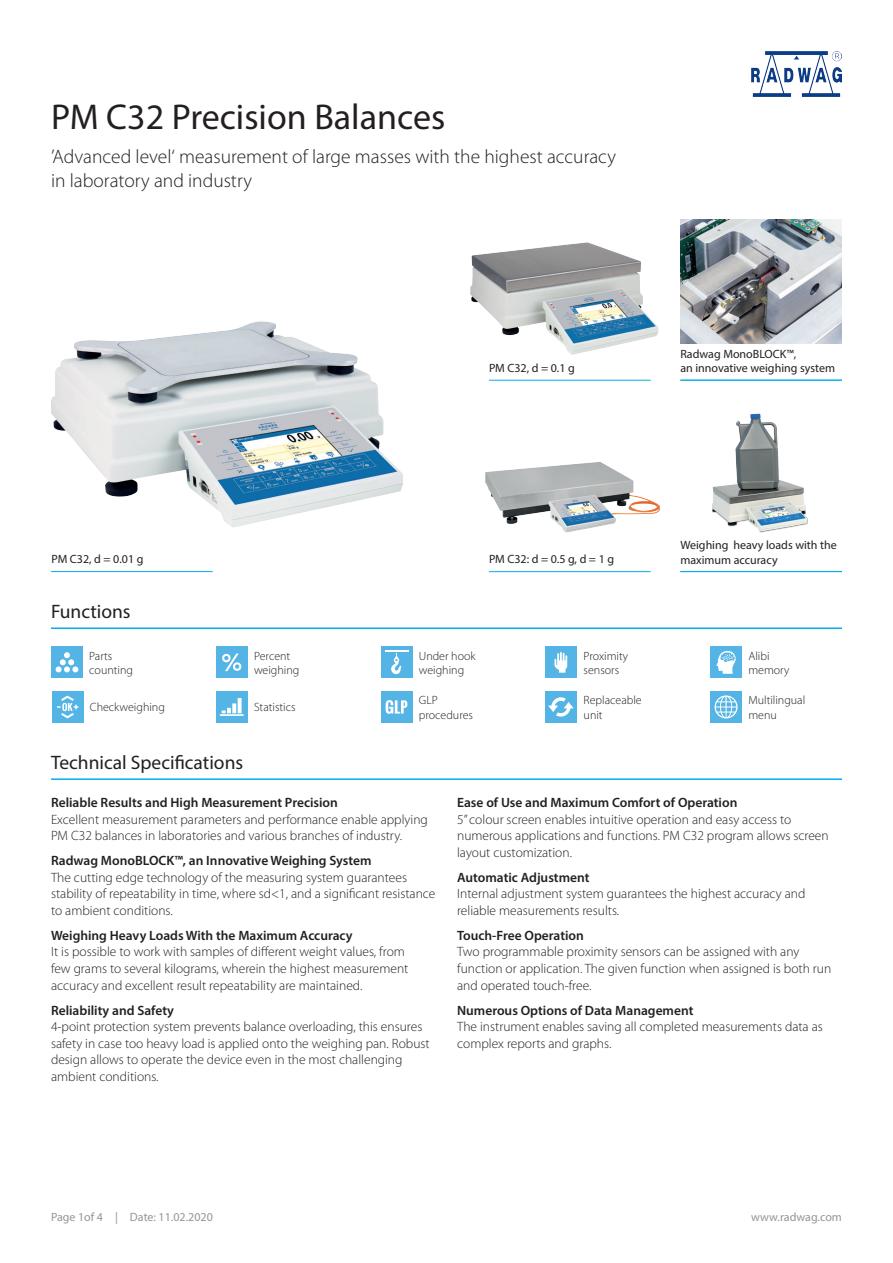
<style>
.page{position:relative;width:893px;height:1263px;background:#fff}
.page>*{position:absolute;margin:0;border:0;box-sizing:border-box;transform-origin:0 0}
.Nazwa_wagi{font:36px "Myriad Pro";color:#231f20}
.Podtytuł{font:300 19.5px/23.4px "Myriad Pro";color:#231f20}
.Linia_grupa{font:19.5px "Myriad Pro";color:#231f20}
.Opis_wagi{font:300 13.5px/16.5px "Myriad Pro";color:#231f20}
.Ikony_podpisy{font:300 12px/14.4px "Myriad Pro";color:#231f20}
.Zdjęcia_podpisy{font:12px/14.4px "Myriad Pro";color:#231f20}
.Pagina{font:12px "Myriad Pro";color:#939598}
.s1{font-weight:600}
</style>
<div class="page">
<img style="left:752px;top:51px;width:90px;height:45px">
<hr style="left:51px;top:627px;width:791px;height:2px;background:#00aeef">
<div style="left:51px;top:646px;width:32px;height:32px;background:#54b4e5"></div>
<svg style="left:56px;top:652px;width:22px;height:20px"></svg>
<div style="left:216px;top:646px;width:32px;height:32px;background:#54b4e5"></div>
<svg style="left:222px;top:653px;width:19px;height:18px"></svg>
<div style="left:216px;top:691px;width:32px;height:32px;background:#54b4e5"></div>
<hr style="left:220px;top:714px;width:24px;height:2px;background:#fff">
<svg style="left:222px;top:708px;width:9px;height:5px"></svg>
<svg style="left:232px;top:703px;width:4px;height:10px"></svg>
<svg style="left:238px;top:698px;width:4px;height:15px"></svg>
<div style="left:52px;top:691px;width:31px;height:32px;background:#54b4e5"></div>
<svg style="left:57px;top:695px;width:21px;height:23px"></svg>
<div style="left:381px;top:691px;width:31px;height:32px;background:#54b4e5"></div>
<svg style="left:386px;top:700px;width:21px;height:14px"></svg>
<div style="left:545px;top:691px;width:32px;height:32px;background:#54b4e5"></div>
<svg style="left:548px;top:697px;width:26px;height:20px"></svg>
<div style="left:545px;top:646px;width:32px;height:32px;background:#54b4e5"></div>
<svg style="left:554px;top:652px;width:13px;height:21px"></svg>
<div style="left:710px;top:691px;width:32px;height:32px;background:#54b4e5"></div>
<svg style="left:715px;top:695px;width:23px;height:23px"></svg>
<hr style="left:51px;top:778px;width:791px;height:2px;background:#00aeef">
<hr style="left:489px;top:380px;width:162px;height:1px;background:#00aeef">
<img style="left:712px;top:413px;width:96px;height:120px">
<hr style="left:489px;top:571px;width:162px;height:1px;background:#00aeef">
<hr style="left:51px;top:571px;width:162px;height:1px;background:#00aeef">
<img style="left:485px;top:462px;width:175px;height:71px">
<img style="left:51px;top:321px;width:352px;height:206px">
<img style="left:470px;top:242px;width:189px;height:113px">
<img style="left:680px;top:219px;width:162px;height:124px">
<hr style="left:680px;top:571px;width:162px;height:1px;background:#00aeef">
<hr style="left:680px;top:380px;width:162px;height:1px;background:#00aeef">
<div style="left:381px;top:646px;width:31px;height:32px;background:#54b4e5"></div>
<svg style="left:391px;top:653px;width:11px;height:21px"></svg>
<hr style="left:385px;top:650px;width:23px;height:2px;background:#fff">
<div style="left:710px;top:646px;width:32px;height:32px;background:#54b4e5"></div>
<svg style="left:716px;top:650px;width:20px;height:24px"></svg>
<p class="Nazwa_wagi" style="left:51px;top:95px;width:396px">PM C32 Precision Balances</p>
<p class="Podtytuł" style="left:51px;top:145px;width:566px">’Advanced level‘ measurement of large masses with the highest accuracy in laboratory and industry</p>
<p class="Zdjęcia_podpisy" style="left:489px;top:360px;width:87px">PM C32, d = 0.1 g</p>
<p class="Zdjęcia_podpisy" style="left:680px;top:346px;width:156px">Radwag MonoBLOCK™,<br>an innovative weighing system</p>
<p class="Zdjęcia_podpisy" style="left:52px;top:552px;width:93px">PM C32, d = 0.01 g</p>
<p class="Zdjęcia_podpisy" style="left:489px;top:552px;width:127px">PM C32: d = 0.5 g, d = 1 g</p>
<p class="Zdjęcia_podpisy" style="left:680px;top:538px;width:158px">Weighing heavy loads with the maximum accuracy</p>
<p class="Linia_grupa" style="left:51px;top:600px;width:81px">Functions</p>
<p class="Ikony_podpisy" style="left:89px;top:648px;width:45px">Parts counting</p>
<p class="Ikony_podpisy" style="left:254px;top:648px;width:47px">Percent weighing</p>
<p class="Ikony_podpisy" style="left:90px;top:700px;width:77px">Checkweighing</p>
<p class="Ikony_podpisy" style="left:254px;top:700px;width:43px">Statistics</p>
<p class="Ikony_podpisy" style="left:419px;top:693px;width:56px">GLP procedures</p>
<p class="Ikony_podpisy" style="left:584px;top:693px;width:60px">Replaceable unit</p>
<p class="Ikony_podpisy" style="left:419px;top:648px;width:58px">Under hook weighing</p>
<p class="Ikony_podpisy" style="left:748px;top:648px;width:43px">Alibi memory</p>
<p class="Ikony_podpisy" style="left:584px;top:648px;width:46px">Proximity</p>
<p class="Ikony_podpisy" style="left:584px;top:663px;width:37px">sensors</p>
<p class="Ikony_podpisy" style="left:748px;top:693px;width:58px">Multilingual</p>
<p class="Ikony_podpisy" style="left:748px;top:707px;width:30px">menu</p>
<p class="Linia_grupa" style="left:51px;top:751px;width:194px">Technical Specifications</p>
<p class="Opis_wagi" style="left:51px;top:794px;width:378px"><span class="s1">Reliable Results and High Measurement Precision<br></span>Excellent measurement parameters and performance enable applying<br>PM C32 balances in laboratories and various branches of industry.</p>
<p class="Opis_wagi" style="left:51px;top:852px;width:386px"><span class="s1">Radwag MonoBLOCK™, an Innovative Weighing System<br></span>The cutting edge technology of the measuring system guarantees stability of repeatability in time, where sd&lt;1, and a significant resistance to ambient conditions.</p>
<p class="Opis_wagi" style="left:51px;top:927px;width:359px"><span class="s1">Weighing Heavy Loads With the Maximum Accuracy<br></span>It is possible to work with samples of different weight values, from few grams to several kilograms, wherein the highest measurement accuracy and excellent result repeatability are maintained.</p>
<p class="Opis_wagi" style="left:51px;top:1002px;width:380px"><span class="s1">Reliability and Safety<br></span>4-point protection system prevents balance overloading, this ensures safety in case too heavy load is applied onto the weighing pan. Robust design allows to operate the device even in the most challenging ambient conditions.</p>
<p class="Opis_wagi" style="left:457px;top:794px;width:373px"><span class="s1">Ease of Use and Maximum Comfort of Operation<br></span>5” colour screen enables intuitive operation and easy access to numerous applications and functions. PM C32 program allows screen layout customization.</p>
<p class="Opis_wagi" style="left:457px;top:869px;width:350px"><span class="s1">Automatic Adjustment<br></span>Internal adjustment system guarantees the highest accuracy and reliable measurements results.</p>
<p class="Opis_wagi" style="left:457px;top:927px;width:376px"><span class="s1">Touch-Free Operation<br></span>Two programmable proximity sensors can be assigned with any function or application. The given function when assigned is both run and operated touch-free.</p>
<p class="Opis_wagi" style="left:457px;top:1002px;width:367px"><span class="s1">Numerous Options of Data Management<br></span>The instrument enables saving all completed measurements data as complex reports and graphs.</p>
<p class="Pagina" style="left:51px;top:1209px;width:163px">Page 1of 4 | Date: 11.02.2020</p>
<p class="Pagina" style="left:751px;top:1209px;width:92px">www.radwag.com</p>
</div>
